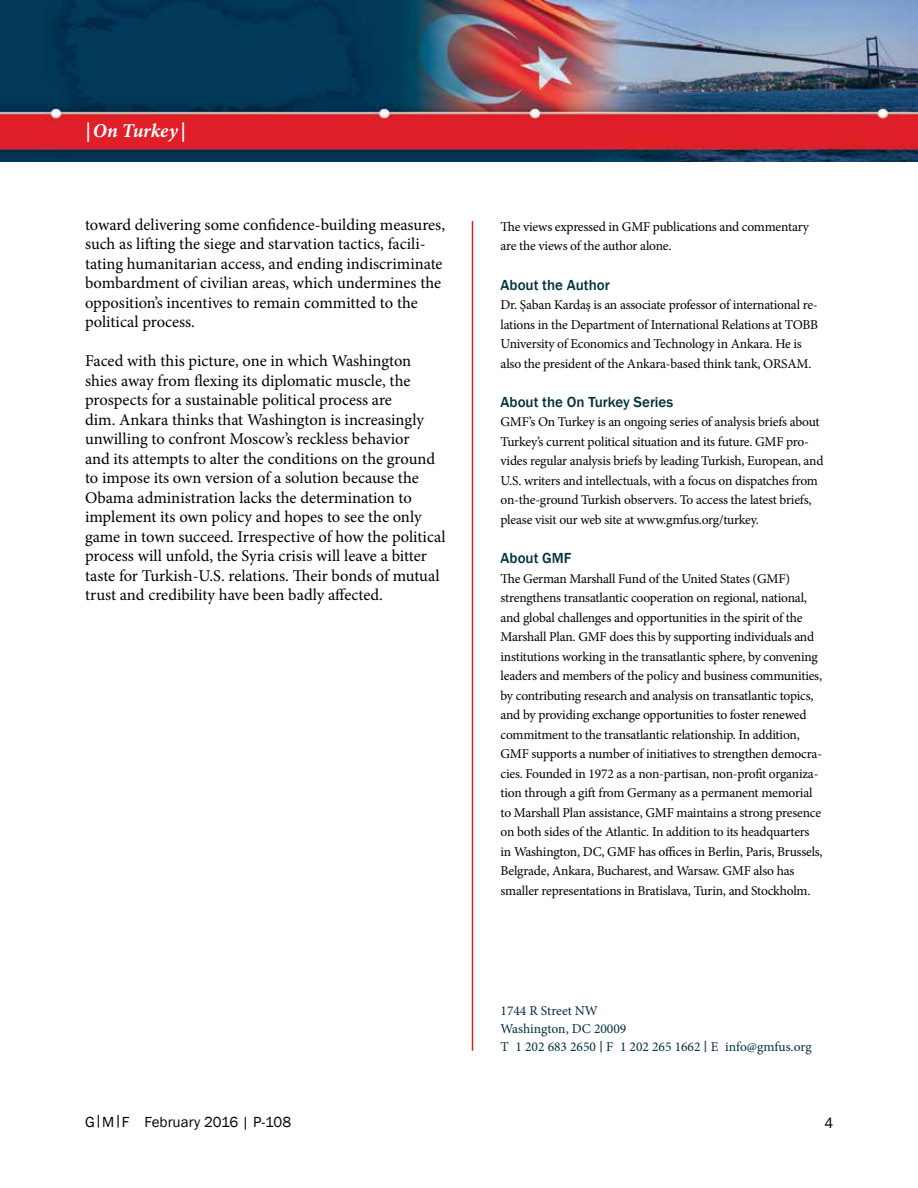
<style>
.page{position:relative;width:918px;height:1188px;background:#fff}
.page>*{position:absolute;margin:0;border:0;box-sizing:border-box;transform-origin:0 0}
.t1{font:italic 700 19.5px "Minion Pro";color:#fff}
.t2{font:16.5px/19.5px "Minion Pro";color:#000}
.t3{font:500 15px "Franklin Gothic";color:#00303c}
.t4{font:15px "Franklin Gothic";color:#000}
.t5{font:13.5px/19.5px "Minion Pro";letter-spacing:-.015em;color:#000}
.t6{font:13.5px/18px "Minion Pro";color:#00303c}
.s1{font-family:"Franklin Gothic"}
</style>
<div class="page">
<img style="left:0;top:0;width:918px;height:162px">
<hr style="left:472px;top:221px;width:1px;height:830px;background:#df1e26">
<h1 class="t1" style="left:85px;top:117px;width:102px">|On Turkey |</h1>
<p class="t2" style="left:85px;top:215px;width:362px">toward delivering some confidence-building measures, such as lifting the siege and starvation tactics, facili&shy;tating humanitarian access, and ending indiscriminate bombardment of civilian areas, which undermines the opposition’s incentives to remain committed to the political process.</p>
<p class="t2" style="left:85px;top:351px;width:362px">Faced with this picture, one in which Washington shies away from flexing its diplomatic muscle, the prospects for a sustainable political process are<br>dim. Ankara thinks that Washington is increasingly unwilling to confront Moscow’s reckless behavior<br>and its attempts to alter the conditions on the ground to impose its own version of a solution because the Obama administration lacks the determination to implement its own policy and hopes to see the only game in town succeed. Irrespective of how the political process will unfold, the Syria crisis will leave a bitter taste for Turkish-U.S. relations. Their bonds of mutual trust and credibility have been badly affected.</p>
<p class="t5" style="left:501px;top:217px;width:310px">The views expressed in GMF publications and commentary are the views of the author alone.</p>
<p class="t3" style="left:501px;top:275px;width:111px">About the Author</p>
<p class="t5" style="left:501px;top:295px;width:319px">Dr. Şaban Kardaş is an associate professor of international re&shy;lations in the Department of International Relations at TOBB University of Economics and Technology in Ankara. He is also the president of the Ankara-based think tank, ORSAM.</p>
<p class="t3" style="left:501px;top:393px;width:174px">About the On Turkey Series</p>
<p class="t5" style="left:501px;top:412px;width:324px">GMF’s On Turkey is an ongoing series of analysis briefs about Turkey’s current political situation and its future. GMF pro&shy;vides regular analysis briefs by leading Turkish, European, and U.S. writers and intellectuals, with a focus on dispatches from on-the-ground Turkish observers. To access the latest briefs, please visit our web site at www.gmfus.org/turkey.</p>
<p class="t3" style="left:501px;top:549px;width:73px">About GMF</p>
<p class="t5" style="left:501px;top:569px;width:324px">The German Marshall Fund of the United States (GMF) strengthens transatlantic cooperation on regional, national, and global challenges and opportunities in the spirit of the Marshall Plan. GMF does this by supporting individuals and institutions working in the transatlantic sphere, by convening leaders and members of the policy and business communities, by contributing research and analysis on transatlantic topics, and by providing exchange opportunities to foster renewed commitment to the transatlantic relationship. In addition, GMF supports a number of initiatives to strengthen democra&shy;cies. Founded in 1972 as a non-partisan, non-profit organiza&shy;tion through a gift from Germany as a permanent memorial to Marshall Plan assistance, GMF maintains a strong presence on both sides of the Atlantic. In addition to its headquarters in Washington, DC, GMF has offices in Berlin, Paris, Brussels, Belgrade, Ankara, Bucharest, and Warsaw. GMF also has smaller representations in Bratislava, Turin, and Stockholm.</p>
<p class="t6" style="left:501px;top:1002px;width:313px">1744 R Street NW<br>Washington, DC 20009<br>T 1 202 683 2650<span class="s1">|</span>F 1 202 265 1662<span class="s1">|</span>E info@gmfus.org</p>
<p class="t4" style="left:85px;top:1112px;width:208px">G|M|F February 2016 | P-108</p>
<p class="t4" style="left:825px;top:1113px;width:10px">4</p>
</div>
